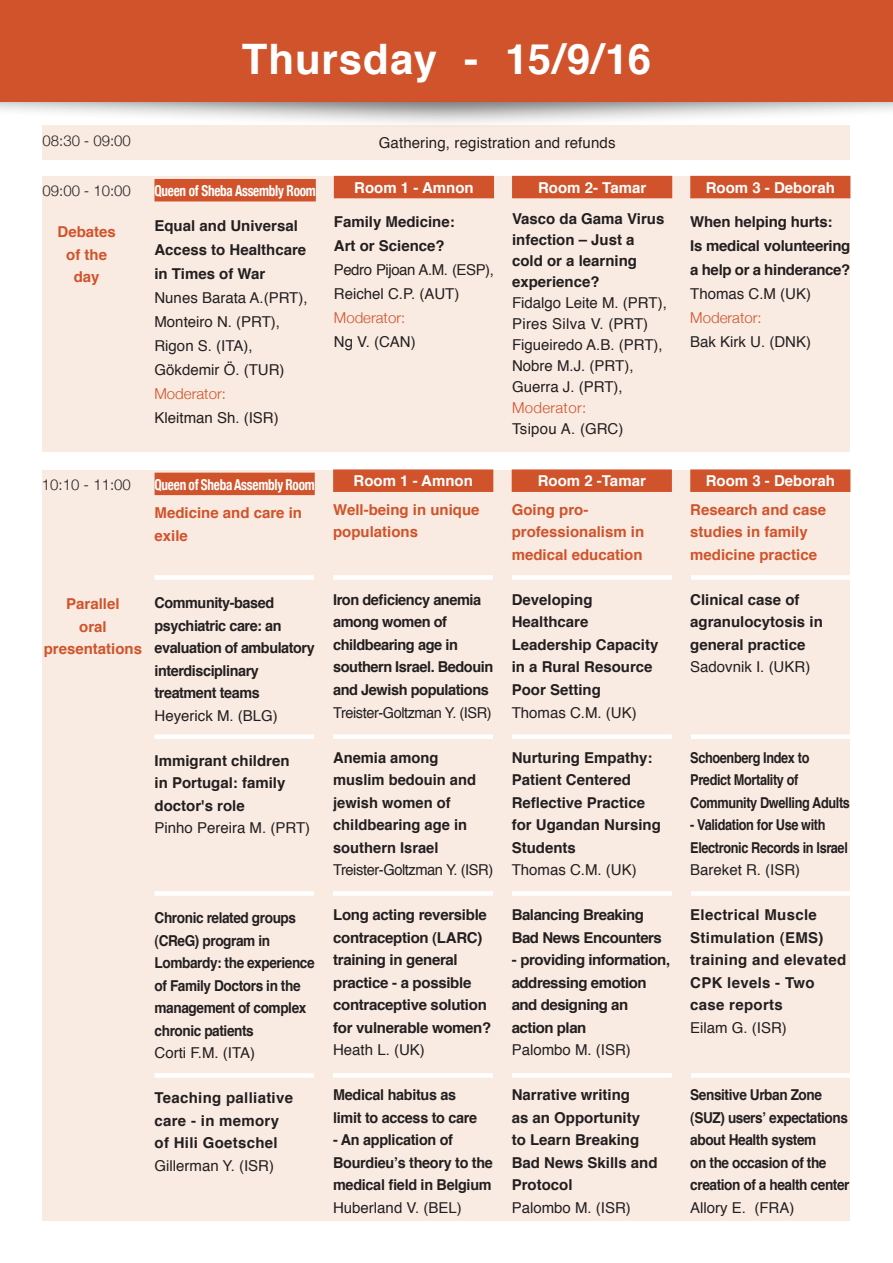
<style>
.page{position:relative;width:893px;height:1263px;background:#fff}
.page>*{position:absolute;margin:0;border:0;box-sizing:border-box;transform-origin:0 0}
.t1{font:700 42px "Helvetica";letter-spacing:.02em;color:#fff}
.t2{font:700 15px/22.5px "Helvetica";color:#231f20}
.t3{font:15px/21px "Helvetica";color:#231f20}
.t4{font:700 15px/22.5px "Helvetica";letter-spacing:-.02em;color:#231f20}
.t5{font:700 15px/22.5px "Helvetica";letter-spacing:-.02em;color:#231f20;scale:.91 1}
.t6{font:700 15px/22.5px "Helvetica";color:#d1532b}
.t7{font:700 15px/22.5px "Helvetica";letter-spacing:-.02em;color:#231f20;scale:.96 1}
.t8{font:700 15px/22.5px "Helvetica";letter-spacing:.02em;color:#231f20}
.t9{font:700 15px/22.5px "Helvetica";letter-spacing:-.02em;color:#231f20;scale:.85 1}
.t10{font:15px/24px "Helvetica";letter-spacing:-.03em;color:#231f20}
.t11{font:700 15px "Helvetica";color:#fff}
.t12{font:700 condensed 15px "Helvetica Neue";letter-spacing:-.02em;color:#fff;scale:.88 1}
.t13{font:300 15px "Helvetica Neue";color:#231f20}
.t14{font:300 15px "Helvetica Neue";color:#d1532b}
.t15{font:15px "Helvetica";letter-spacing:.02em;color:#231f20}
.t16{font:300 15px "Helvetica Neue";letter-spacing:.02em;color:#d1532b}
</style>
<div class="page">
<div style="left:43px;top:470px;width:807px;height:750px;background:#f9ebe2"></div>
<div style="left:43px;top:177px;width:807px;height:275px;background:#f9ebe2"></div>
<div style="left:43px;top:125px;width:807px;height:34px;background:#f9ebe2"></div>
<div style="left:154px;top:575px;width:739px;height:5px;background:#fff"></div>
<div style="left:154px;top:734px;width:739px;height:5px;background:#fff"></div>
<div style="left:154px;top:891px;width:739px;height:5px;background:#fff"></div>
<div style="left:154px;top:1073px;width:739px;height:5px;background:#fff"></div>
<div style="left:315px;top:471px;width:18px;height:737px;background:#f9ebe2"></div>
<div style="left:493px;top:471px;width:19px;height:737px;background:#f9ebe2"></div>
<div style="left:672px;top:471px;width:18px;height:737px;background:#f9ebe2"></div>
<div style="left:0;top:0;width:893px;height:128px;background:#231f20;opacity:.66"></div>
<div style="left:0;top:0;width:893px;height:101px;background:#d1532b"></div>
<div style="left:154px;top:179px;width:162px;height:22px;background:#d1532b"></div>
<div style="left:690px;top:176px;width:160px;height:22px;background:#d1532b"></div>
<div style="left:334px;top:176px;width:160px;height:22px;background:#d1532b"></div>
<div style="left:512px;top:176px;width:160px;height:22px;background:#d1532b"></div>
<div style="left:333px;top:469px;width:160px;height:23px;background:#d1532b"></div>
<div style="left:512px;top:469px;width:160px;height:23px;background:#d1532b"></div>
<div style="left:690px;top:469px;width:160px;height:23px;background:#d1532b"></div>
<div style="left:155px;top:473px;width:160px;height:22px;background:#d1532b"></div>
<h1 class="t1" style="left:242px;top:25px;width:197px">Thursday</h1>
<h1 class="t1" style="left:464px;top:25px;width:15px">-</h1>
<h1 class="t1" style="left:505px;top:25px;width:147px">15/9/16</h1>
<p class="t13" style="left:43px;top:132px;width:90px">08:30 - 09:00</p>
<p class="t3" style="left:379px;top:133px;width:238px">Gathering, registration and refunds</p>
<p class="t13" style="left:43px;top:182px;width:90px">09:00 - 10:00</p>
<p class="t6" style="left:58px;top:221px;width:60px;text-align:center">Debates of the day</p>
<p class="t12" style="left:154px;top:182px;width:185px">Queen of Sheba Assembly Room</p>
<p class="t2" style="left:154px;top:213px;width:153px;line-height:24px">Equal and Universal<br>Access to Healthcare in Times of War</p>
<p class="t3" style="left:154px;top:286px;width:155px;line-height:24px">Nunes Barata A (. PRT ,(<br>Monteiro N (. PRT ,(<br>Rigon S (. ITA ,(<br>Gökdemir Ö (. TUR(</p>
<p class="t14" style="left:154px;top:384px;width:73px">Moderator:</p>
<p class="t3" style="left:154px;top:407px;width:126px">Kleitman Sh (. ISR(</p>
<p class="t11" style="left:354px;top:175px;width:121px">Room -1 Amnon</p>
<p class="t2" style="left:334px;top:210px;width:122px;line-height:24px">Family Medicine:<br>Art or Science?</p>
<p class="t10" style="left:334px;top:259px;width:162px">Pedro Pijoan A M. (. E S P ,(<br>Reichel C (.P. AUT(</p>
<p class="t14" style="left:334px;top:309px;width:73px">Moderator:</p>
<p class="t3" style="left:334px;top:332px;width:83px">Ng (.V CAN(</p>
<p class="t11" style="left:538px;top:175px;width:110px">Room 2- Tamar</p>
<p class="t2" style="left:512px;top:209px;width:154px;line-height:21px">Vasco da Gama Virus infection – Just a cold or a learning experience?</p>
<p class="t3" style="left:512px;top:293px;width:156px">Fidalgo Leite M (. PRT ,(<br>Pires Silva (.V PRT(<br>Figueiredo A B. (. P R T ,(<br>Nobre M (.J. P R T , (<br>Guerra (.J P R T ,(</p>
<p class="t16" style="left:512px;top:399px;width:76px">Moderator:</p>
<p class="t15" style="left:512px;top:417px;width:113px">Tsipou A (. GRC(</p>
<p class="t11" style="left:706px;top:175px;width:131px">Room -3 Deborah</p>
<p class="t4" style="left:690px;top:210px;width:162px;line-height:24px">When helping hurts:<br>Is medical volunteering a help or a hinderance?</p>
<p class="t3" style="left:690px;top:284px;width:122px">Thomas C M. (UK(</p>
<p class="t14" style="left:690px;top:309px;width:73px">Moderator:</p>
<p class="t3" style="left:690px;top:332px;width:122px">Bak Kirk U (. DNK(</p>
<p class="t13" style="left:42px;top:475px;width:90px">10:10 - 11:00</p>
<p class="t12" style="left:155px;top:475px;width:184px">Queen of Sheba Assembly Room</p>
<p class="t6" style="left:155px;top:502px;width:149px">Medicine and care in exile</p>
<p class="t11" style="left:353px;top:469px;width:121px">Room -1 Amnon</p>
<p class="t6" style="left:333px;top:499px;width:148px">Well-being in unique populations</p>
<p class="t6" style="left:44px;top:593px;width:100px;text-align:center">Parallel<br>oral presentations</p>
<p class="t7" style="left:155px;top:592px;width:168px">Community-based psychiatric care: an evaluation of ambulatory interdisciplinary treatment teams</p>
<p class="t3" style="left:155px;top:705px;width:125px">Heyerick M (. BLG(</p>
<p class="t2" style="left:155px;top:749px;width:137px">Immigrant children in Portugal: family doctor s' role</p>
<p class="t3" style="left:155px;top:818px;width:157px">Pinho Pereira M (. PRT(</p>
<p class="t5" style="left:155px;top:907px;width:178px">Chronic related groups (CReG) program in<br>Lombardy: the experience of Family Doctors in the management of complex chronic patients</p>
<p class="t3" style="left:155px;top:1043px;width:102px">Corti M. F (. ITA(</p>
<p class="t8" style="left:155px;top:1087px;width:140px">Teaching palliative care in- memory of Hili Goetschel</p>
<p class="t3" style="left:155px;top:1155px;width:121px">Gillerman (.Y ISR(</p>
<p class="t4" style="left:333px;top:589px;width:162px">Iron deficiency anemia among women of childbearing age in southern Israel. Bedouin and Jewish populations</p>
<p class="t10" style="left:333px;top:701px;width:160px">Treister-Goltzman (.Y ISR(</p>
<p class="t2" style="left:333px;top:746px;width:144px">Anemia among muslim bedouin and jewish women of childbearing age in southern Israel</p>
<p class="t10" style="left:333px;top:858px;width:162px">Treister-Goltzman (.Y ISR(</p>
<p class="t4" style="left:333px;top:904px;width:160px">Long acting reversible contraception (LARC( training in general practice a- possible contraceptive solution for vulnerable women?</p>
<p class="t3" style="left:333px;top:1040px;width:93px">Heath (.L UK(</p>
<p class="t7" style="left:333px;top:1084px;width:152px">Medical habitus as limit to access to care</p>
<p class="t7" style="left:333px;top:1129px;width:168px">- An application of<br>Bourdieu s’ theory to the medical field in Belgium</p>
<p class="t3" style="left:333px;top:1197px;width:130px">Huberland (.V BEL(</p>
<p class="t11" style="left:538px;top:469px;width:110px">Room -2 Tamar</p>
<p class="t6" style="left:512px;top:521px;width:134px">professionalism in</p>
<p class="t6" style="left:512px;top:499px;width:78px">Going pro-</p>
<p class="t6" style="left:512px;top:544px;width:132px">medical education</p>
<p class="t2" style="left:512px;top:589px;width:148px">Developing<br>Healthcare<br>Leadership Capacity in a Rural Resource<br>Poor Setting</p>
<p class="t3" style="left:512px;top:702px;width:127px">Thomas C M. (. UK(</p>
<p class="t2" style="left:512px;top:746px;width:151px">Nurturing Empathy:<br>Patient Centered<br>Reflective Practice for Ugandan Nursing<br>Students</p>
<p class="t3" style="left:512px;top:860px;width:127px">Thomas C M. (. UK(</p>
<p class="t4" style="left:512px;top:904px;width:152px">Balancing Breaking<br>Bad News Encounters</p>
<p class="t4" style="left:512px;top:949px;width:160px">- providing information, addressing emotion and designing an action plan</p>
<p class="t3" style="left:512px;top:1040px;width:121px">Palombo M (. ISR(</p>
<p class="t2" style="left:512px;top:1084px;width:147px">Narrative writing<br>as an Opportunity to Learn Breaking<br>Bad News Skills and<br>Protocol</p>
<p class="t3" style="left:512px;top:1197px;width:121px">Palombo M (. ISR(</p>
<p class="t11" style="left:706px;top:469px;width:131px">Room -3 Deborah</p>
<p class="t6" style="left:690px;top:499px;width:137px">Research and case studies in family medicine practice</p>
<p class="t2" style="left:690px;top:589px;width:134px">Clinical case of agranulocytosis in general practice</p>
<p class="t3" style="left:690px;top:657px;width:122px">Sadovnik (. I UKR(</p>
<p class="t9" style="left:690px;top:746px;width:189px">Schoenberg Index to<br>Predict Mortality of<br>Community Dwelling Adults</p>
<p class="t9" style="left:690px;top:814px;width:187px">- Validation for Use with<br>Electronic Records in Israel</p>
<p class="t3" style="left:690px;top:860px;width:112px">Bareket R (. ISR(</p>
<p class="t8" style="left:690px;top:904px;width:158px">Electrical Muscle<br>Stimulation (EMS( training and elevated<br>CPK levels - Two case reports</p>
<p class="t3" style="left:690px;top:1017px;width:98px">Eilam G (. ISR(</p>
<p class="t5" style="left:690px;top:1084px;width:177px">Sensitive Urban Zone (SUZ) users’ expectations about Health system<br>on the occasion of the creation of a health center</p>
<p class="t3" style="left:754px;top:1197px;width:41px">(FRA(</p>
<p class="t3" style="left:690px;top:1197px;width:57px">Allory E.</p>
</div>
